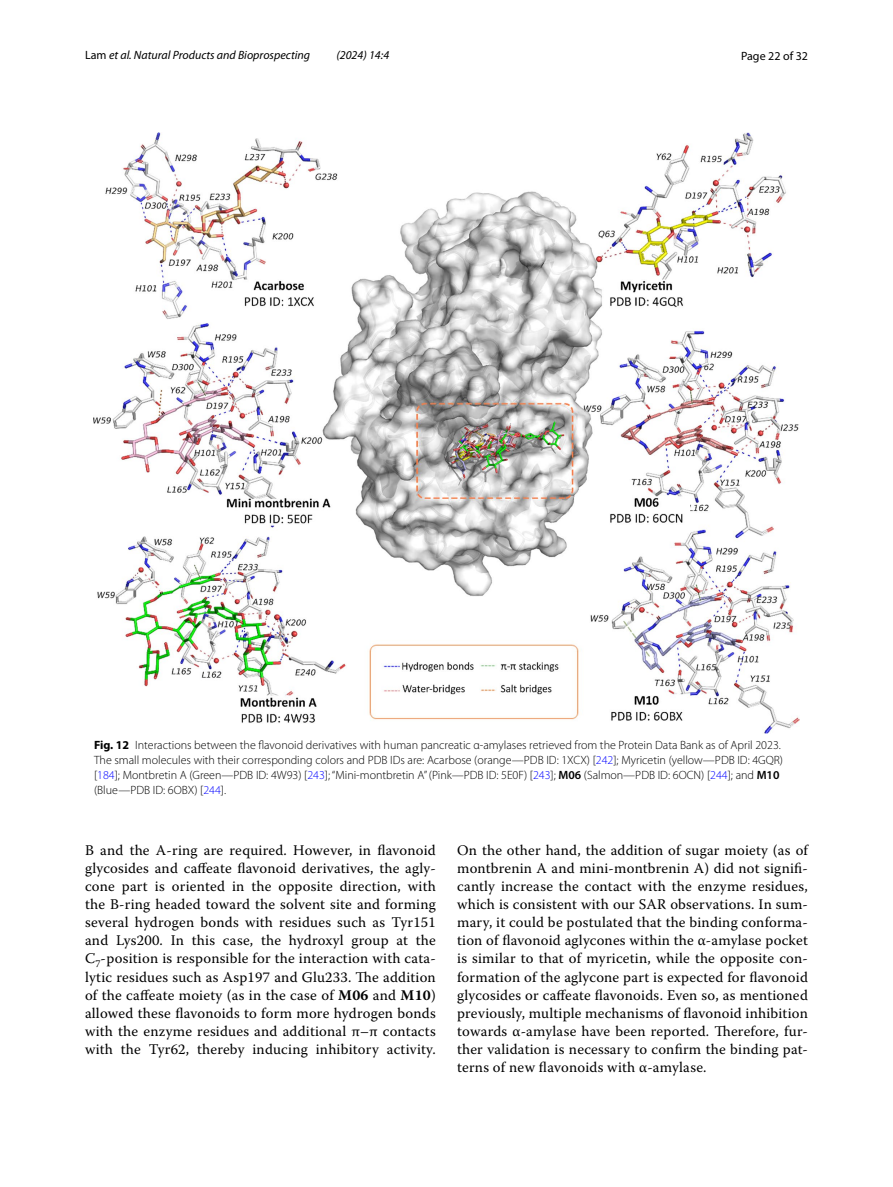
<style>
.page{position:relative;width:893px;height:1187px;background:#fff}
.page>*{position:absolute;margin:0;border:0;box-sizing:border-box;transform-origin:0 0}
.t1{font:14.7px/18px "Warnock Pro";letter-spacing:.015em;color:#000;text-align:justify}
.t2{font:300 12px/15px "Myriad Pro";color:#000}
.t3{font:italic 12px "Myriad Pro";color:#000}
.t4{font:12px "Myriad Pro";color:#000}
.s1{font-style:normal}
.s2{font-weight:700}
.s3{color:#00f}
.s4{font-weight:600}
</style>
<div class="page">
<img style="left:94px;top:133px;width:705px;height:600px">
<p class="t3" style="left:85px;top:48px;width:227px"><span class="s1">Lam</span> et al. Natural Products and Bioprospecting</p>
<p class="t3" style="left:336px;top:48px;width:54px">(2024) 14:4</p>
<p class="t4" style="left:741px;top:48px;width:68px">Page 22 of 32</p>
<p class="t2" style="left:94px;top:737px;width:690px"><span class="s2">Fig. 12</span> Interactions between the flavonoid derivatives with human pancreatic α-amylases retrieved from the Protein Data Bank as of April 2023.<br>The small molecules with their corresponding colors and PDB IDs are: Acarbose (orange—PDB ID: 1XCX) [<span class="s3">242</span>]; Myricetin (yellow—PDB ID: 4GQR) [<span class="s3">184</span>]; Montbretin A (Green—PDB ID: 4W93) [<span class="s3">243</span>]; “Mini-montbretin A” (Pink—PDB ID: 5E0F) [<span class="s3">243</span>]; <span class="s4">M06</span> (Salmon—PDB ID: 6OCN) [<span class="s3">244</span>]; and <span class="s4">M10 </span>(Blue—PDB ID: 6OBX) [<span class="s3">244</span>].</p>
<p class="t1" style="left:85px;top:841px;width:352px">B and the A-ring are required. However, in flavonoid glycosides and caffeate flavonoid derivatives, the agly&shy;cone part is oriented in the opposite direction, with the B-ring headed toward the solvent site and forming several hydrogen bonds with residues such as Tyr151 and Lys200. In this case, the hydroxyl group at the C<sub>7</sub>-position is responsible for the interaction with cata&shy;lytic residues such as Asp197 and Glu233. The addition of the caffeate moiety (as in the case of <span class="s2">M06</span> and <span class="s2">M10</span>) allowed these flavonoids to form more hydrogen bonds with the enzyme residues and additional π–π contacts with the Tyr62, thereby inducing inhibitory activity.</p>
<p class="t1" style="left:457px;top:841px;width:352px">On the other hand, the addition of sugar moiety (as of montbrenin A and mini-montbrenin A) did not signifi&shy;cantly increase the contact with the enzyme residues, which is consistent with our SAR observations. In sum&shy;mary, it could be postulated that the binding conforma&shy;tion of flavonoid aglycones within the α-amylase pocket is similar to that of myricetin, while the opposite con&shy;formation of the aglycone part is expected for flavonoid glycosides or caffeate flavonoids. Even so, as mentioned previously, multiple mechanisms of flavonoid inhibition towards α-amylase have been reported. Therefore, fur&shy;ther validation is necessary to confirm the binding pat&shy;terns of new flavonoids with α-amylase.</p>
</div>
